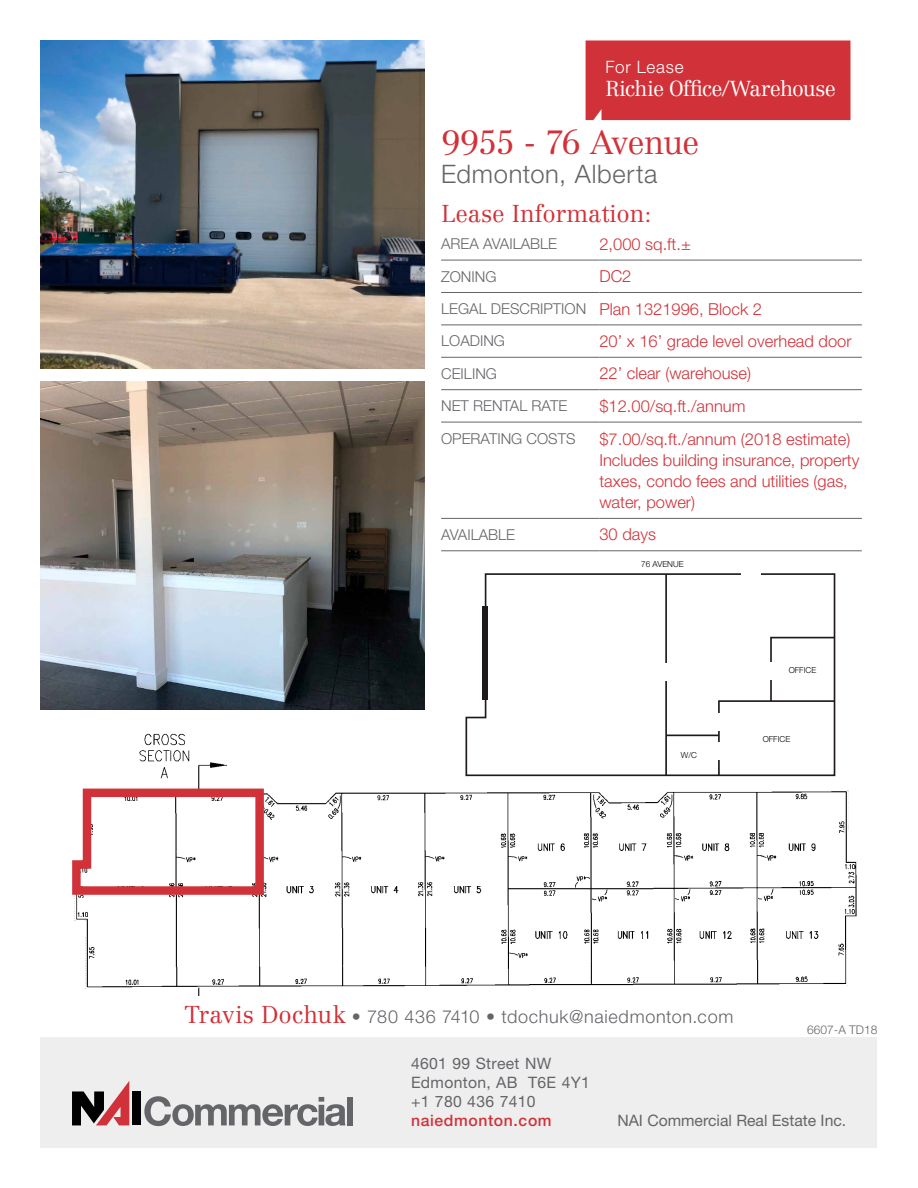
<style>
.page{position:relative;width:918px;height:1188px;background:#fff}
.page>*{position:absolute;margin:0;border:0;box-sizing:border-box;transform-origin:0 0}
.t1{font:300 33px "Centennial LT Std";letter-spacing:-.035em;color:#d13239}
.t2{font:300 25.5px "Helvetica Neue LT Std";letter-spacing:.025em;color:#646569}
.t3{font:300 24px "Centennial LT Std";color:#d13239}
.t4{font:300 21.3px "Centennial LT Std";letter-spacing:-.025em;color:#fff}
.t5{font:300 18px "Helvetica Neue LT Std";letter-spacing:.04em;color:#646569}
.t6{font:300 17.1px "Helvetica Neue LT Std";letter-spacing:.04em;color:#fff}
.t7{font:300 16.5px/21px "Helvetica Neue LT Std";color:#d13239}
.t8{font:15.75px/18.9px "Helvetica Neue LT Std";letter-spacing:.02em;color:#646569}
.t9{font:15.75px "Helvetica Neue LT Std";color:#646569}
.t10{font:500 15.75px "Helvetica Neue LT Std";letter-spacing:.04em;color:#d13239}
.t11{font:300 15px "Helvetica Neue LT Std";color:#646569}
.t12{font:300 12px "Helvetica Neue LT Std";color:#646569}
.t13{font:300 8.25px "Helvetica Neue LT Std";color:#000}
.s1{font-size:15px;color:#646569}
.s2{font-family:"Centennial LT Std";font-size:24px;color:#d13239}
</style>
<div class="page">
<div style="left:40px;top:1037px;width:838px;height:111px;background:#eee"></div>
<div style="left:132px;top:1091px;width:9px;height:34px;background:#000"></div>
<svg style="left:72px;top:1081px;width:57px;height:44px"></svg>
<svg style="left:144px;top:1096px;width:202px;height:30px"></svg>
<div style="left:347px;top:1097px;width:6px;height:28px;background:#646569"></div>
<hr style="left:441px;top:260px;width:158px;height:1px;background:#646569">
<hr style="left:599px;top:260px;width:263px;height:1px;background:#646569">
<hr style="left:441px;top:292px;width:158px;height:1px;background:#646569">
<hr style="left:599px;top:292px;width:263px;height:1px;background:#646569">
<hr style="left:441px;top:325px;width:158px;height:1px;background:#646569">
<hr style="left:599px;top:325px;width:263px;height:1px;background:#646569">
<hr style="left:441px;top:357px;width:158px;height:1px;background:#646569">
<hr style="left:599px;top:357px;width:263px;height:1px;background:#646569">
<hr style="left:441px;top:389px;width:158px;height:1px;background:#646569">
<hr style="left:599px;top:389px;width:263px;height:1px;background:#646569">
<hr style="left:441px;top:422px;width:158px;height:1px;background:#646569">
<hr style="left:599px;top:422px;width:263px;height:1px;background:#646569">
<hr style="left:441px;top:518px;width:158px;height:1px;background:#646569">
<hr style="left:599px;top:518px;width:263px;height:1px;background:#646569">
<hr style="left:441px;top:551px;width:158px;height:1px;background:#646569">
<hr style="left:599px;top:551px;width:263px;height:1px;background:#646569">
<div style="left:586px;top:40px;width:264px;height:80px;background:#d13239"></div>
<img style="left:40px;top:40px;width:384px;height:329px">
<img style="left:40px;top:381px;width:384px;height:329px">
<img style="left:74px;top:733px;width:784px;height:262px">
<svg style="left:72px;top:784px;width:196px;height:115px"></svg>
<svg style="left:465px;top:573px;width:371px;height:204px"></svg>
<hr style="left:665px;top:574px;width:2px;height:201px;background:#1f191a">
<hr style="left:667px;top:735px;width:52px;height:1px;background:#1f191a">
<svg style="left:717px;top:636px;width:119px;height:141px"></svg>
<div style="left:483px;top:607px;width:5px;height:93px;background:#1f191a"></div>
<hr style="left:717px;top:713px;width:4px;height:17px;background:#fff">
<hr style="left:769px;top:663px;width:4px;height:17px;background:#fff">
<hr style="left:717px;top:742px;width:4px;height:18px;background:#fff">
<hr style="left:742px;top:572px;width:19px;height:3px;background:#fff">
<hr style="left:664px;top:664px;width:4px;height:17px;background:#fff">
<p class="t6" style="left:606px;top:56px;width:79px">For Lease</p>
<p class="t4" style="left:606px;top:76px;width:232px">Richie Office/Warehouse</p>
<h1 class="t1" style="left:441px;top:123px;width:260px">9955 - 76 Avenue</h1>
<h2 class="t2" style="left:441px;top:158px;width:218px">Edmonton, Alberta</h2>
<h3 class="t3" style="left:441px;top:199px;width:212px">Lease Information:</h3>
<p class="t11" style="left:441px;top:235px;width:117px">AREA AVAILABLE</p>
<p class="t7" style="left:599px;top:233px;width:93px">2,000 sq.ft.±</p>
<p class="t11" style="left:441px;top:267px;width:57px">ZONING</p>
<p class="t7" style="left:441px;top:260px;width:322px;line-height:32.4px;text-indent:158px">DC2<br><span class="s1">LEGAL DESCRIPTION</span> Plan 1321996, Block 2</p>
<p class="t11" style="left:441px;top:332px;width:65px">LOADING</p>
<p class="t7" style="left:599px;top:330px;width:254px">20’ x 16’ grade level overhead door</p>
<p class="t11" style="left:441px;top:364px;width:57px">CEILING</p>
<p class="t7" style="left:599px;top:363px;width:153px">22’ clear (warehouse)</p>
<p class="t11" style="left:441px;top:397px;width:128px">NET RENTAL RATE</p>
<p class="t7" style="left:599px;top:395px;width:148px">$12.00/sq.ft./annum</p>
<p class="t11" style="left:441px;top:429px;width:136px">OPERATING COSTS</p>
<p class="t7" style="left:599px;top:428px;width:262px">$7.00/sq.ft./annum (2018 estimate)<br>Includes building insurance, property taxes, condo fees and utilities (gas, water, power)</p>
<p class="t11" style="left:441px;top:525px;width:76px">AVAILABLE</p>
<p class="t7" style="left:599px;top:524px;width:58px">30 days</p>
<p class="t13" style="left:641px;top:559px;width:44px">76 AVENUE</p>
<p class="t13" style="left:681px;top:750px;width:18px">W/C</p>
<p class="t13" style="left:789px;top:665px;width:29px">OFFICE</p>
<p class="t13" style="left:763px;top:734px;width:29px">OFFICE</p>
<p class="t5" style="left:185px;top:1006px;width:550px"><span class="s2">Travis Dochuk</span> • 780 436 7410 • tdochuk@naiedmonton.com</p>
<p class="t12" style="left:807px;top:1022px;width:72px">6607-A TD18</p>
<p class="t8" style="left:411px;top:1054px;width:181px">4601 99 Street NW<br>Edmonton, AB T6E 4Y1 +1 780 436 7410</p>
<p class="t10" style="left:411px;top:1111px;width:142px">naiedmonton.com</p>
<p class="t9" style="left:617px;top:1111px;width:230px">NAI Commercial Real Estate Inc.</p>
</div>
